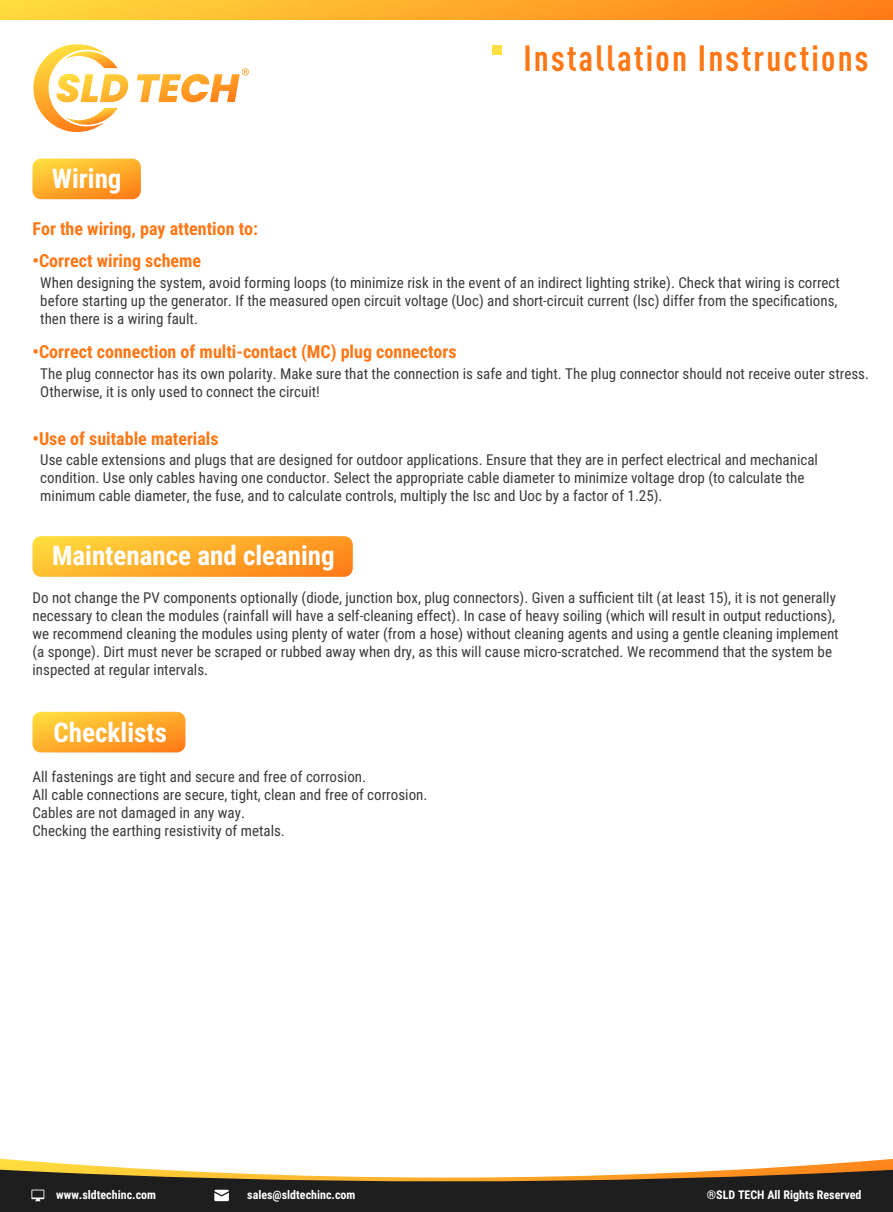
<style>
.page{position:relative;width:893px;height:1212px;background:#fff}
.page>*{position:absolute;margin:0;border:0;box-sizing:border-box;transform-origin:0 0}
.t1{font:700 36px "DIN Cond";letter-spacing:.06em;color:#ff7715}
.t2{font:700 27px "Roboto Condensed";color:#fff}
.t3{font:700 18px "Roboto Condensed";color:#ff7715}
.t4{font:15px/18px "Roboto Condensed";color:#3a3a3a}
.t5{font:700 12px "Roboto Condensed";color:#fff}
</style>
<div class="page">
<svg style="left:32px;top:536px;width:321px;height:41px;background:#ffad2d"></svg>
<svg style="left:32px;top:712px;width:153px;height:40px;background:#ffad2c"></svg>
<svg style="left:32px;top:159px;width:109px;height:40px;background:#ffad2e"></svg>
<svg style="left:33px;top:44px;width:85px;height:89px"></svg>
<svg style="left:242px;top:68px;width:7px;height:8px"></svg>
<div style="left:0;top:0;width:893px;height:19px;background:linear-gradient(to right,#ffdb3e,#ff7c17)"></div>
<div style="left:492px;top:45px;width:9px;height:10px;background:#ffdf3f"></div>
<svg style="left:0;top:1158px;width:893px;height:11px"></svg>
<svg style="left:0;top:1169px;width:893px;height:43px;background:#4b4234"></svg>
<h1 class="t1" style="left:523px;top:36px;width:347px">Installation Instructions</h1>
<h2 class="t2" style="left:52px;top:160px;width:71px">Wiring</h2>
<p class="t3" style="left:32px;top:216px;width:227px">For the wiring, pay attention to:</p>
<p class="t4" style="left:40px;top:273px;width:801px">When designing the system, avoid forming loops (to minimize risk in the event of an indirect lighting strike). Check that wiring is correct before starting up the generator. If the measured open circuit voltage (Uoc) and short-circuit current (lsc) differ from the specifications, then there is a wiring fault.</p>
<p class="t3" style="left:33px;top:248px;width:170px">•Correct wiring scheme</p>
<p class="t3" style="left:33px;top:339px;width:426px">•Correct connection of multi-contact (MC) plug connectors</p>
<p class="t4" style="left:40px;top:364px;width:830px">The plug connector has its own polarity. Make sure that the connection is safe and tight. The plug connector should not receive outer stress.<br>Otherwise, it is only used to connect the circuit!</p>
<p class="t3" style="left:33px;top:426px;width:188px">•Use of suitable materials</p>
<p class="t4" style="left:40px;top:450px;width:779px">Use cable extensions and plugs that are designed for outdoor applications. Ensure that they are in perfect electrical and mechanical condition. Use only cables having one conductor. Select the appropriate cable diameter to minimize voltage drop (to calculate the minimum cable diameter, the fuse, and to calculate controls, multiply the Isc and Uoc by a factor of 1.25).</p>
<h2 class="t2" style="left:52px;top:537px;width:284px">Maintenance and cleaning</h2>
<p class="t4" style="left:32px;top:588px;width:808px">Do not change the PV components optionally (diode, junction box, plug connectors). Given a sufficient tilt (at least 15), it is not generally necessary to clean the modules (rainfall will have a self-cleaning effect). In case of heavy soiling (which will result in output reductions), we recommend cleaning the modules using plenty of water (from a hose) without cleaning agents and using a gentle cleaning implement (a sponge). Dirt must never be scraped or rubbed away when dry, as this will cause micro-scratched. We recommend that the system be inspected at regular intervals.</p>
<h2 class="t2" style="left:54px;top:713px;width:115px">Checklists</h2>
<p class="t4" style="left:32px;top:767px;width:396px">All fastenings are tight and secure and free of corrosion.<br>All cable connections are secure, tight, clean and free of corrosion.<br>Cables are not damaged in any way.<br>Checking the earthing resistivity of metals.</p>
<p class="t5" style="left:56px;top:1186px;width:101px">www.sldtechinc.com</p>
<p class="t5" style="left:247px;top:1186px;width:110px">sales@sldtechinc.com</p>
<p class="t5" style="left:707px;top:1186px;width:156px">®SLD TECH All Rights Reserved</p>
<p class="t5" style="left:711px;top:1188px;width:153px">®Solarland All Rights Reserved</p>
</div>
